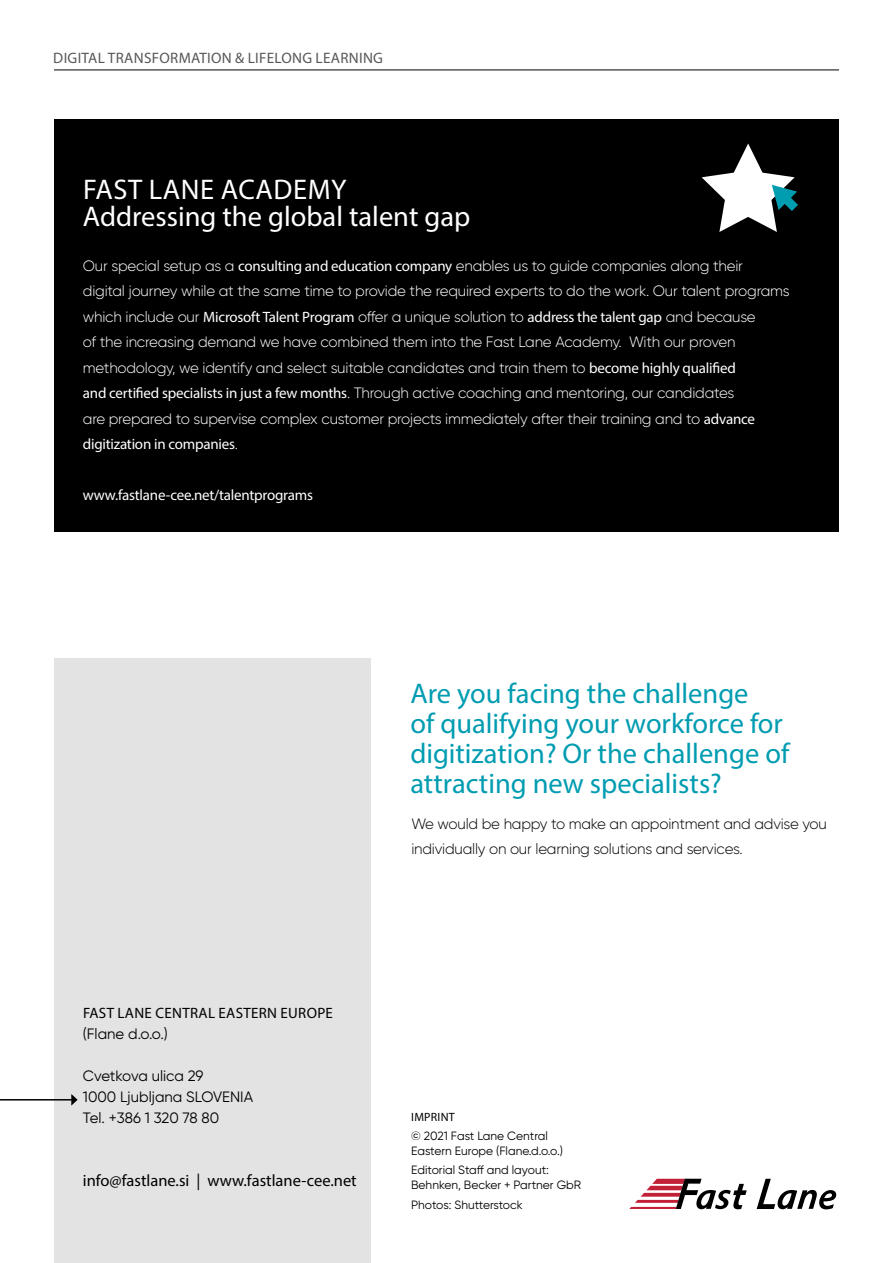
<style>
.page{position:relative;width:893px;height:1263px;background:#fff}
.page>*{position:absolute;margin:0;border:0;box-sizing:border-box;transform-origin:0 0}
.t1{font:28.5px/30px "Myriad Pro";color:#009cb1}
.t2{font:28.5px/27px "Myriad Pro";color:#fff}
.t3{font:16.5px "Myriad Pro";color:#000}
.t4{font:15.15px "Myriad Pro";letter-spacing:.02em;color:#575756}
.t5{font:300 15px/25.5px "Gilroy";letter-spacing:-.015em;color:#fff}
.t6{font:300 15px/25.5px "Gilroy";letter-spacing:-.015em;color:#000}
.t7{font:15px/21px "Gilroy";color:#000}
.t8{font:15px "Myriad Pro";letter-spacing:-.015em;color:#fff}
.t9{font:15px "Myriad Pro";letter-spacing:.02em;color:#000}
.t10{font:12px/15px "Gilroy";color:#000}
.t11{font:12px "Myriad Pro";letter-spacing:.02em;color:#000}
.s1{font-family:"Myriad Pro";font-weight:400}
.s2{font-family:"Gilroy";font-weight:300}
</style>
<div class="page">
<svg style="left:757px;top:1179px;width:79px;height:30px"></svg>
<svg style="left:629px;top:1179px;width:118px;height:30px"></svg>
<div style="left:54px;top:658px;width:317px;height:605px;background:#e3e3e3"></div>
<hr style="left:54px;top:70px;width:785px;height:1px;background:#000">
<hr style="left:0;top:1099px;width:72px;height:1px;background:#000">
<svg style="left:71px;top:1094px;width:7px;height:12px"></svg>
<div style="left:54px;top:119px;width:785px;height:412px;background:#000"></div>
<svg style="left:702px;top:144px;width:96px;height:88px"></svg>
<p class="t4" style="left:53px;top:48px;width:331px">DIGITAL TRANSFORMATION &amp; LIFELONG LEARNING</p>
<h1 class="t2" style="left:83px;top:175px;width:389px">FAST LANE ACADEMY<br>Addressing the global talent gap</h1>
<p class="t5" style="left:83px;top:253px;width:708px">Our special setup as a <span class="s1">consulting and education company</span> enables us to guide companies along their<br>digital journey while at the same time to provide the required experts to do the work. Our talent programs which include our <span class="s1">Microsoft Talent Program</span> offer a unique solution to <span class="s1">address the talent gap</span> and because<br>of the increasing demand we have combined them into the Fast Lane Academy. With our proven methodology, we identify and select suitable candidates and train them to <span class="s1">become highly qualified<br>and certified specialists in just a few months</span>. Through active coaching and mentoring, our candidates<br>are prepared to supervise complex customer projects immediately after their training and to <span class="s1">advance</span></p>
<p class="t8" style="left:83px;top:435px;width:157px">digitization in companies<span class="s2">.</span></p>
<p class="t8" style="left:83px;top:486px;width:232px">www.fastlane-cee.net/talentprograms</p>
<h1 class="t1" style="left:410px;top:678px;width:380px">Are you facing the challenge<br>of qualifying your workforce for digitization? Or the challenge of attracting new specialists?</h1>
<p class="t6" style="left:411px;top:810px;width:417px">We would be happy to make an appointment and advise you individually on our learning solutions and services.</p>
<p class="t9" style="left:83px;top:1004px;width:251px">FAST LANE CENTRAL EASTERN EUROPE</p>
<p class="t7" style="left:83px;top:1023px;width:86px">(Flane d.o.o.)</p>
<p class="t7" style="left:83px;top:1065px;width:172px">Cvetkova ulica 29<br>1000 Ljubljana SLOVENIA<br>Tel. +386 1 320 78 80</p>
<p class="t3" style="left:83px;top:1170px;width:275px">info@fastlane.si | www.fastlane-cee.net</p>
<p class="t11" style="left:411px;top:1109px;width:45px">IMPRINT</p>
<p class="t10" style="left:411px;top:1128px;width:153px">© 2021 Fast Lane Central<br>Eastern Europe (Flane.d.o.o.)</p>
<p class="t10" style="left:411px;top:1162px;width:171px">Editorial Staff and layout:<br>Behnken, Becker + Partner GbR</p>
<p class="t10" style="left:411px;top:1197px;width:113px">Photos: Shutterstock</p>
</div>
